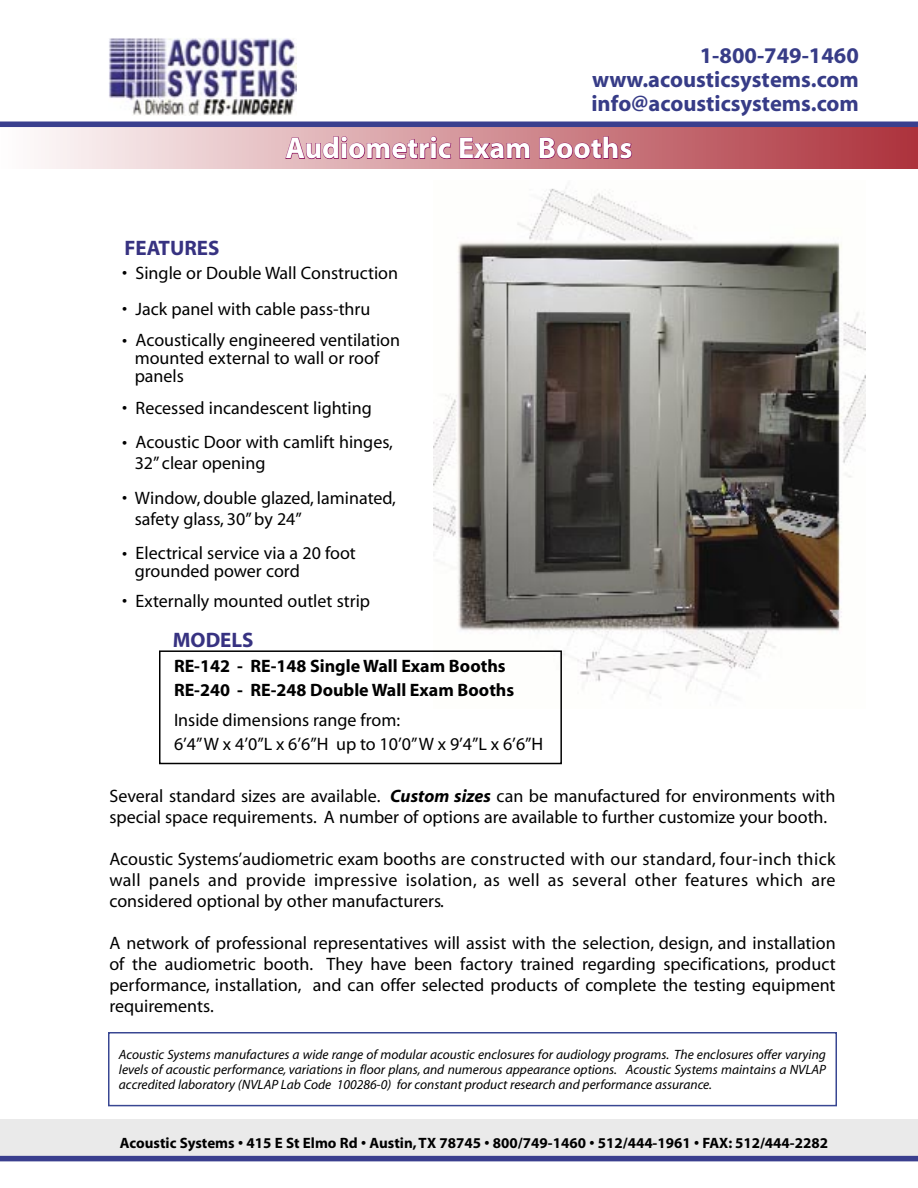
<style>
.page{position:relative;width:918px;height:1188px;background:#fff}
.page>*{position:absolute;margin:0;border:0;box-sizing:border-box;transform-origin:0 0}
.t1{font:700 30px "Myriad";color:#fff}
.top_right{font:700 22.5px "Myriad";color:#373c87}
.body_chart{font:700 21px "Myriad";color:#373281}
.body_chart-2{font:18px/21px "Myriad";color:#000}
.t2{font:700 18px "Myriad";color:#000}
.t3{font:700 15px "Myriad";color:#000}
.t4{font:italic 13.5px/15px "Myriad";color:#000;text-align:justify}
.s1{font-weight:700;font-style:italic}
</style>
<div class="page">
<div style="left:0;top:126px;width:918px;height:43px;background:linear-gradient(to right,#fffefe,#ad323c)"></div>
<img style="left:110px;top:39px;width:186px;height:76px">
<div style="left:108px;top:37px;width:223px;height:85px;border:1px solid #fff"></div>
<div style="left:0;top:1119px;width:918px;height:38px;background:#eaeaea"></div>
<div style="left:0;top:1156px;width:918px;height:5px;background:#3a3f8e"></div>
<div style="left:108px;top:1032px;width:729px;height:74px;border:2px solid #394792"></div>
<div style="left:0;top:122px;width:918px;height:5px;background:#3a3f8e"></div>
<img style="left:434px;top:187px;width:432px;height:507px">
<div style="left:159px;top:650px;width:403px;height:114px;border:2px solid #000"></div>
<svg style="left:285px;top:136px;width:166px;height:23px;background:#c9869b"></svg>
<svg style="left:459px;top:137px;width:71px;height:22px;background:#be6c84"></svg>
<svg style="left:539px;top:136px;width:93px;height:23px;background:#b96077"></svg>
<p class="top_right" style="left:700px;top:44px;width:161px">1-800-749-1460</p>
<p class="top_right" style="left:592px;top:68px;width:268px">www.acousticsystems.com</p>
<p class="top_right" style="left:592px;top:92px;width:269px">info@acousticsystems.com</p>
<p class="body_chart" style="left:124px;top:237px;width:97px">FEATURES</p>
<p class="t1" style="left:285px;top:133px;width:349px">Audiometric Exam Booths</p>
<p class="body_chart-2" style="left:122px;top:263px;width:278px">• Single or Double Wall Construction</p>
<p class="body_chart-2" style="left:122px;top:299px;width:250px">• Jack panel with cable pass-thru</p>
<p class="body_chart-2" style="left:135px;top:332px;width:267px;line-height:18px;text-indent:-13px">• Acoustically engineered ventilation mounted external to wall or roof panels</p>
<p class="body_chart-2" style="left:122px;top:398px;width:251px">• Recessed incandescent lighting</p>
<p class="body_chart-2" style="left:122px;top:433px;width:272px">• Acoustic Door with camlift hinges,</p>
<p class="body_chart-2" style="left:135px;top:454px;width:132px">32” clear opening</p>
<p class="body_chart-2" style="left:135px;top:488px;width:263px;text-indent:-13px">• Window, double glazed, laminated, safety glass, 30” by 24”</p>
<p class="body_chart-2" style="left:135px;top:545px;width:223px;line-height:18px;text-indent:-13px">• Electrical service via a 20 foot grounded power cord</p>
<p class="body_chart-2" style="left:122px;top:592px;width:250px">• Externally mounted outlet strip</p>
<p class="body_chart" style="left:173px;top:629px;width:82px">MODELS</p>
<p class="t2" style="left:174px;top:657px;width:333px">RE-142 - RE-148 Single Wall Exam Booths</p>
<p class="t2" style="left:174px;top:681px;width:342px">RE-240 - RE-248 Double Wall Exam Booths</p>
<p class="body_chart-2" style="left:174px;top:710px;width:228px">Inside dimensions range from:</p>
<p class="body_chart-2" style="left:174px;top:734px;width:371px">6’4” W x 4’0”L x 6’6”H up to 10’0” W x 9’4”L x 6’6”H</p>
<p class="body_chart-2" style="left:109px;top:786px;width:728px">Several standard sizes are available. <span class="s1">Custom sizes</span> can be manufactured for environments with special space requirements. A number of options are available to further customize your booth.</p>
<p class="body_chart-2" style="left:109px;top:849px;width:728px;text-align:justify">Acoustic Systems’audiometric exam booths are constructed with our standard, four-inch thick wall panels and provide impressive isolation, as well as several other features which are considered optional by other manufacturers.</p>
<p class="body_chart-2" style="left:109px;top:933px;width:728px;text-align:justify">A network of professional representatives will assist with the selection, design, and installation of the audiometric booth. They have been factory trained regarding specifications, product performance, installation, and can offer selected products of complete the testing equipment requirements.</p>
<p class="t4" style="left:119px;top:1048px;width:709px">Acoustic Systems manufactures a wide range of modular acoustic enclosures for audiology programs. The enclosures offer varying levels of acoustic performance, variations in floor plans, and numerous appearance options. Acoustic Systems maintains a NVLAP accredited laboratory (NVLAP Lab Code 100286-0) for constant product research and performance assurance.</p>
<p class="t3" style="left:120px;top:1135px;width:710px">Acoustic Systems • 415 E St Elmo Rd • Austin, TX 78745 • 800/749-1460 • 512/444-1961 • FAX: 512/444-2282</p>
</div>
